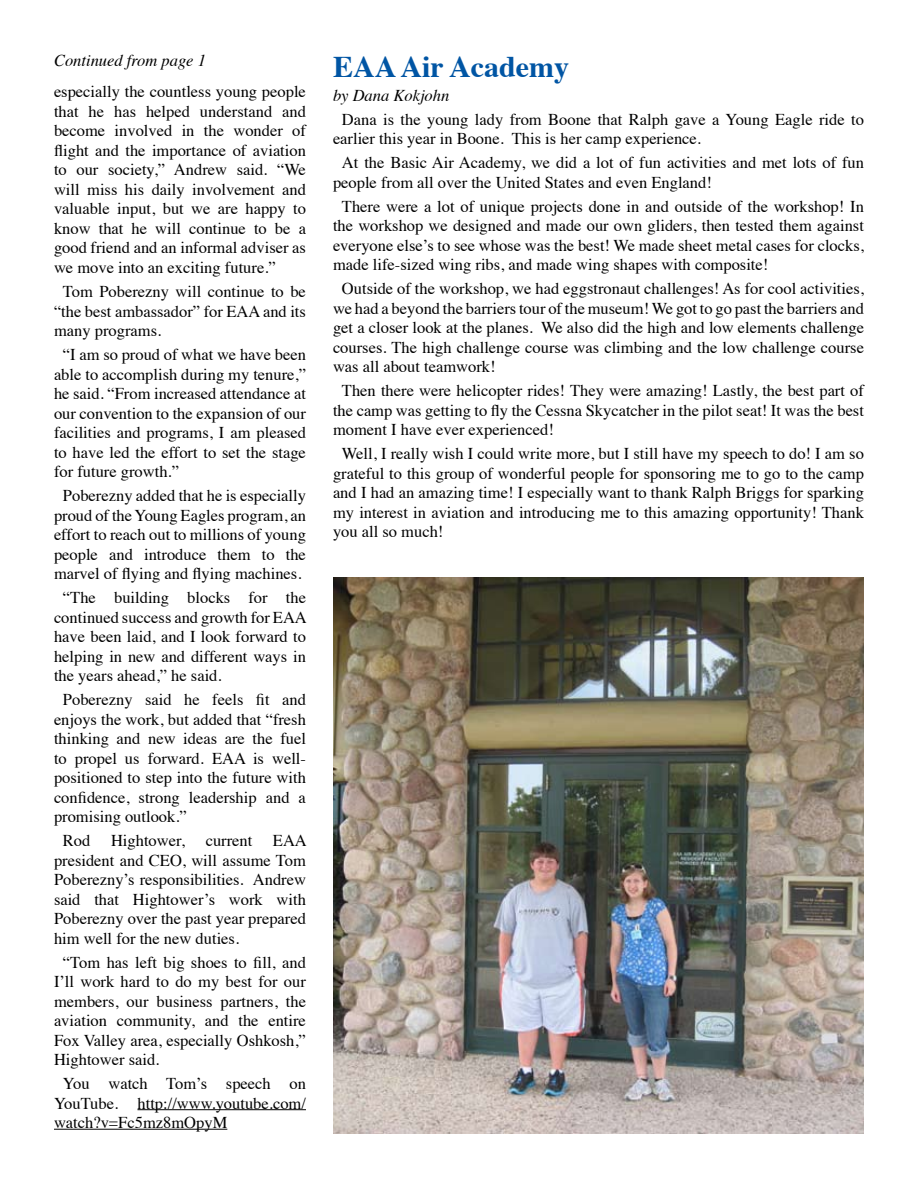
<style>
.page{position:relative;width:918px;height:1188px;background:#fff}
.page>*{position:absolute;margin:0;border:0;box-sizing:border-box;transform-origin:0 0}
.t1{font:700 30px "Times";color:#0055a4}
.t2{font:16.5px/19.5px "Times";color:#000;text-align:justify}
.t3{font:italic 16.5px "Times";color:#000}
</style>
<div class="page">
<hr style="left:138px;top:1109px;width:168px;height:1px;background:#000">
<hr style="left:54px;top:1129px;width:173px;height:1px;background:#000">
<img style="left:333px;top:578px;width:531px;height:556px">
<p class="t3" style="left:54px;top:47px;width:154px">Continued from page 1</p>
<p class="t2" style="left:54px;top:81px;width:254px">especially the countless young people that he has helped understand and become involved in the wonder of flight and the importance of aviation to our society,” Andrew said. “We will miss his daily involvement and valuable input, but we are happy to know that he will continue to be a good friend and an informal adviser as we move into an exciting future.”</p>
<p class="t2" style="left:54px;top:280px;width:254px;text-indent:9px">Tom Poberezny will continue to be “the best ambassador” for EAA and its many programs.</p>
<p class="t2" style="left:54px;top:343px;width:254px;text-indent:9px">“I am so proud of what we have been able to accomplish during my tenure,” he said. “From increased attendance at our convention to the expansion of our facilities and programs, I am pleased to have led the effort to set the stage for future growth.”</p>
<p class="t2" style="left:54px;top:484px;width:254px;text-align:center">Poberezny added that he is especially proud of the Young Eagles program, an effort to reach out to millions of young people and introduce them to the marvel of flying and flying machines.</p>
<p class="t2" style="left:54px;top:586px;width:254px;text-indent:9px">“The building blocks for the continued success and growth for EAA have been laid, and I look forward to helping in new and different ways in the years ahead,” he said.</p>
<p class="t2" style="left:54px;top:688px;width:254px;text-indent:9px">Poberezny said he feels fit and enjoys the work, but added that “fresh thinking and new ideas are the fuel to propel us forward. EAA is well&shy;positioned to step into the future with confidence, strong leadership and a promising outlook.”</p>
<p class="t2" style="left:54px;top:829px;width:254px;text-indent:9px">Rod Hightower, current EAA president and CEO, will assume Tom Poberezny’s responsibilities. Andrew said that Hightower’s work with Poberezny over the past year prepared him well for the new duties.</p>
<p class="t2" style="left:54px;top:951px;width:254px;text-indent:9px">“Tom has left big shoes to fill, and I’ll work hard to do my best for our members, our business partners, the aviation community, and the entire Fox Valley area, especially Oshkosh,” Hightower said.</p>
<p class="t2" style="left:54px;top:1072px;width:254px;text-indent:9px">You watch Tom’s speech on YouTube. http://www.youtube.com/ watch?v=Fc5mz8mOpyM</p>
<h1 class="t1" style="left:333px;top:38px;width:238px">EAA Air Academy</h1>
<p class="t3" style="left:333px;top:81px;width:118px">by Dana Kokjohn</p>
<p class="t2" style="left:333px;top:108px;width:533px;text-indent:9px">Dana is the young lady from Boone that Ralph gave a Young Eagle ride to earlier this year in Boone. This is her camp experience.</p>
<p class="t2" style="left:333px;top:151px;width:533px;text-indent:9px">At the Basic Air Academy, we did a lot of fun activities and met lots of fun people from all over the United States and even England!</p>
<p class="t2" style="left:333px;top:195px;width:533px;text-indent:9px">There were a lot of unique projects done in and outside of the workshop! In the workshop we designed and made our own gliders, then tested them against everyone else’s to see whose was the best! We made sheet metal cases for clocks, made life-sized wing ribs, and made wing shapes with composite!</p>
<p class="t2" style="left:333px;top:277px;width:533px;text-indent:9px">Outside of the workshop, we had eggstronaut challenges! As for cool activities, we had a beyond the barriers tour of the museum! We got to go past the barriers and get a closer look at the planes. We also did the high and low elements challenge courses. The high challenge course was climbing and the low challenge course was all about teamwork!</p>
<p class="t2" style="left:333px;top:379px;width:533px;text-indent:9px">Then there were helicopter rides! They were amazing! Lastly, the best part of the camp was getting to fly the Cessna Skycatcher in the pilot seat! It was the best moment I have ever experienced!</p>
<p class="t2" style="left:333px;top:442px;width:533px;text-indent:9px">Well, I really wish I could write more, but I still have my speech to do! I am so grateful to this group of wonderful people for sponsoring me to go to the camp and I had an amazing time! I especially want to thank Ralph Briggs for sparking my interest in aviation and introducing me to this amazing opportunity! Thank you all so much!</p>
</div>
